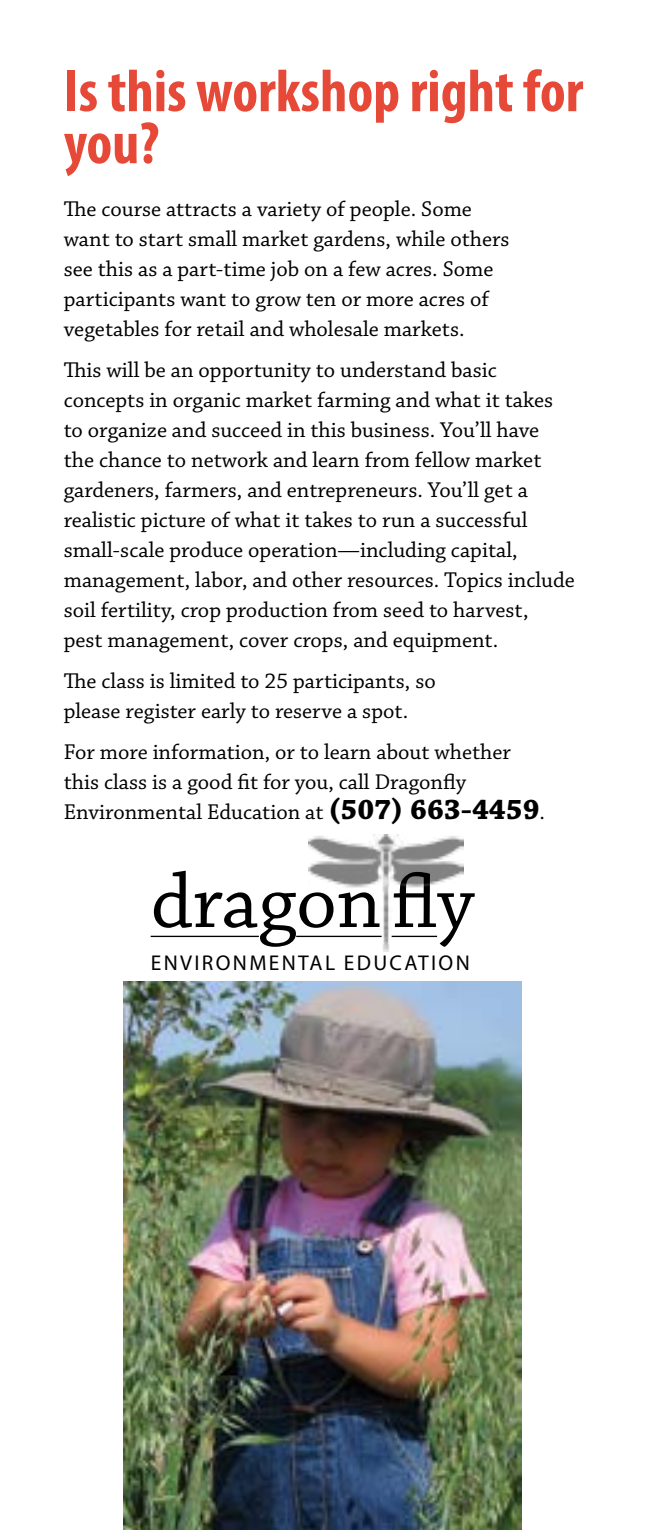
<style>
.page{position:relative;width:660px;height:1530px;background:#fff}
.page>*{position:absolute;margin:0;border:0;box-sizing:border-box;transform-origin:0 0}
.t1{font:80.5px "Chaparral Pro";color:#000}
.t2{font:700 condensed 60px/52px "Myriad Pro";color:#e64937}
.t3{font:22.5px/30px "Chaparral Pro";color:#000}
.t4{font:21.5px "Myriad Pro";letter-spacing:.11em;color:#000}
.s1{font-weight:700;font-size:30px}
</style>
<div class="page">
<img style="left:123px;top:981px;width:399px;height:549px">
<hr style="left:151px;top:936px;width:108px;height:1px;background:#000">
<hr style="left:296px;top:936px;width:86px;height:1px;background:#000">
<img style="left:309px;top:835px;width:155px;height:117px">
<h2 class="t2" style="left:64px;top:64px;width:521px">Is this workshop right for you?</h2>
<p class="t3" style="left:64px;top:194px;width:447px">The course attracts a variety of people. Some want to start small market gardens, while others see this as a part-time job on a few acres. Some participants want to grow ten or more acres of vegetables for retail and wholesale markets.</p>
<p class="t3" style="left:64px;top:356px;width:513px">This will be an opportunity to understand basic concepts in organic market farming and what it takes to organize and succeed in this business. You’ll have the chance to network and learn from fellow market gardeners, farmers, and entrepreneurs. You’ll get a realistic picture of what it takes to run a successful small-scale produce operation—including capital, management, labor, and other resources. Topics include soil fertility, crop production from seed to harvest,<br>pest management, cover crops, and equipment.</p>
<p class="t3" style="left:64px;top:667px;width:374px">The class is limited to 25 participants, so please register early to reserve a spot.</p>
<p class="t3" style="left:64px;top:738px;width:483px">For more information, or to learn about whether this class is a good fit for you, call Dragonfly<br>Environmental Education at <span class="s1">(507) 663-4459</span>.</p>
<h1 class="t1" style="left:151px;top:857px;width:325px">dragonfly</h1>
<p class="t4" style="left:151px;top:949px;width:320px">ENVIRONMENTAL EDUCATION</p>
</div>
